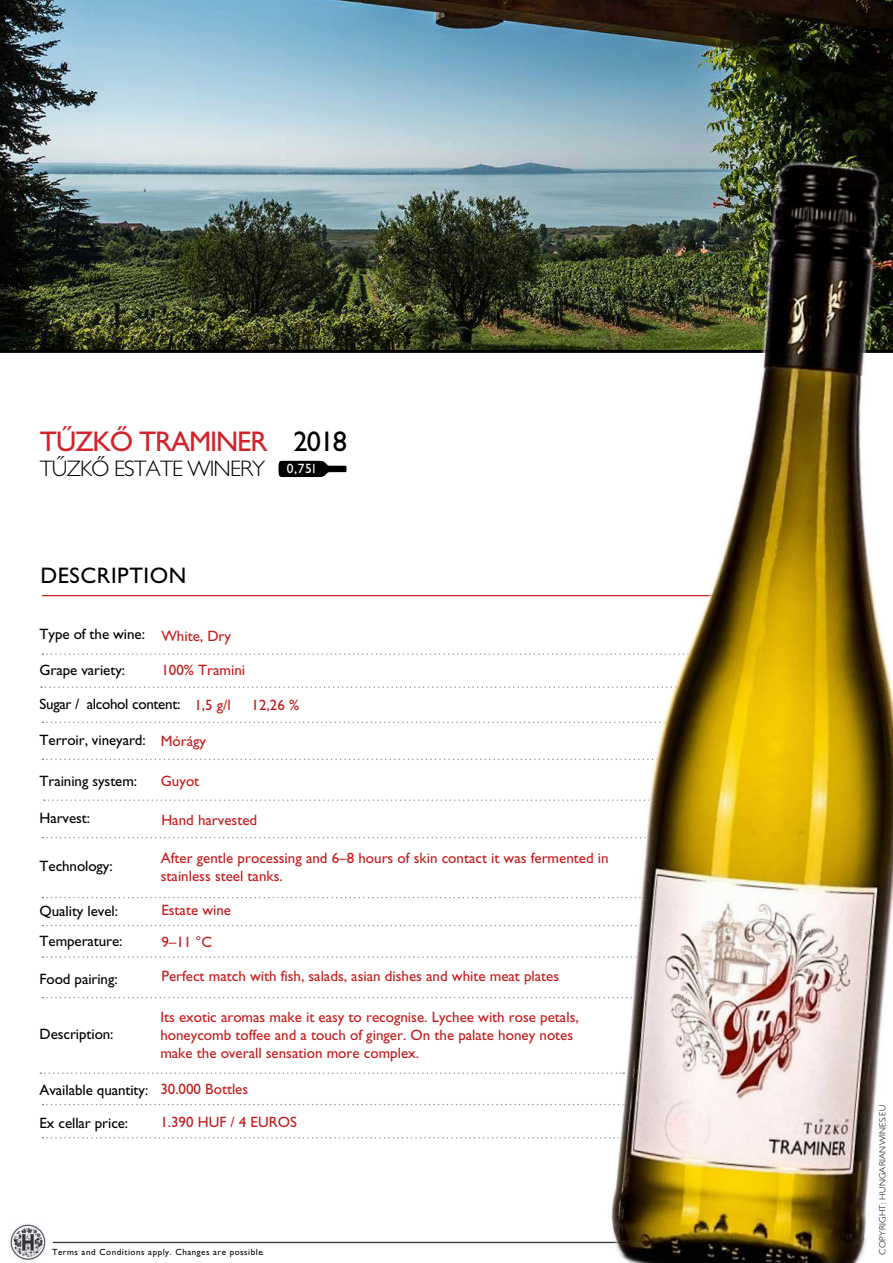
<style>
.page{position:relative;width:893px;height:1263px;background:#fff}
.page>*{position:absolute;margin:0;border:0;box-sizing:border-box;transform-origin:0 0}
.t1{font:500 28.5px "Gill CE";letter-spacing:-.04em;color:#d12329}
.t2{font:300 22.5px "Gill CE";letter-spacing:-.04em;color:#000}
.t3{font:500 22.5px "Gill CE";letter-spacing:.025em;color:#000}
.t4{font:500 15px/18px "Gill CE";color:#c41a1c}
.t5{font:500 15px/30px "Gill CE";letter-spacing:-.005em;color:#000}
.t6{font:500 13.5px "Gill CE";color:#fff}
.t7{font:500 9px "Gill CE";letter-spacing:.06em;color:#000}
.t8{font:300 9px "Gill CE";letter-spacing:.025em;color:#000}
.s1{color:#000}
</style>
<div class="page">
<img style="left:0;top:0;width:893px;height:350px">
<hr style="left:0;top:350px;width:893px;height:3px;background:#000">
<svg style="left:42px;top:653px;width:539px;height:2px"></svg>
<svg style="left:42px;top:721px;width:538px;height:2px"></svg>
<svg style="left:44px;top:799px;width:538px;height:2px"></svg>
<svg style="left:42px;top:897px;width:540px;height:1px"></svg>
<svg style="left:42px;top:956px;width:540px;height:2px"></svg>
<svg style="left:42px;top:997px;width:540px;height:1px"></svg>
<svg style="left:42px;top:925px;width:540px;height:1px"></svg>
<hr style="left:42px;top:595px;width:702px;height:1px;background:#d12329">
<svg style="left:41px;top:686px;width:541px;height:2px"></svg>
<svg style="left:42px;top:758px;width:539px;height:2px"></svg>
<svg style="left:43px;top:1104px;width:536px;height:1px"></svg>
<svg style="left:43px;top:1137px;width:536px;height:1px"></svg>
<svg style="left:43px;top:837px;width:539px;height:1px"></svg>
<svg style="left:40px;top:1072px;width:541px;height:2px"></svg>
<hr style="left:53px;top:1242px;width:581px;height:1px;background:#36323b">
<svg style="left:278px;top:461px;width:69px;height:16px"></svg>
<img style="left:9px;top:1223px;width:38px;height:38px">
<img style="left:582px;top:90px;width:311px;height:1173px">
<h1 class="t1" style="left:40px;top:426px;width:309px">TŰZKŐ TRAMINER <span class="s1">2018</span></h1>
<h2 class="t2" style="left:40px;top:455px;width:227px">TŰZKŐ ESTATE WINERY</h2>
<p class="t6" style="left:287px;top:461px;width:30px">0,75l</p>
<h2 class="t3" style="left:40px;top:563px;width:147px">DESCRIPTION</h2>
<p class="t5" style="left:40px;top:619px;width:107px">Type of the wine:</p>
<p class="t5" style="left:40px;top:655px;width:87px">Grape variety:</p>
<p class="t5" style="left:40px;top:689px;width:142px">Sugar / alcohol content:</p>
<p class="t5" style="left:40px;top:725px;width:108px">Terroir, vineyard:</p>
<p class="t5" style="left:40px;top:766px;width:99px">Training system:</p>
<p class="t5" style="left:40px;top:803px;width:52px">Harvest:</p>
<p class="t5" style="left:40px;top:851px;width:75px">Technology:</p>
<p class="t5" style="left:40px;top:896px;width:84px">Quality level:<br>Temperature:</p>
<p class="t5" style="left:40px;top:964px;width:80px">Food pairing:</p>
<p class="t4" style="left:161px;top:627px;width:71px">White, Dry</p>
<p class="t4" style="left:161px;top:661px;width:85px">100% Tramini</p>
<p class="t4" style="left:194px;top:696px;width:38px">1,5 g/l</p>
<p class="t4" style="left:252px;top:696px;width:49px">12,26 %</p>
<p class="t4" style="left:161px;top:732px;width:47px">Mórágy</p>
<p class="t4" style="left:161px;top:772px;width:40px">Guyot</p>
<p class="t4" style="left:161px;top:811px;width:97px">Hand harvested</p>
<p class="t4" style="left:161px;top:849px;width:449px">After gentle processing and 6–8 hours of skin contact it was fermented in stainless steel tanks.</p>
<p class="t4" style="left:161px;top:901px;width:71px">Estate wine</p>
<p class="t4" style="left:161px;top:933px;width:52px">9–11 °C</p>
<p class="t4" style="left:161px;top:967px;width:399px">Perfect match with fish, salads, asian dishes and white meat plates</p>
<p class="t5" style="left:40px;top:1019px;width:76px">Description:</p>
<p class="t5" style="left:40px;top:1075px;width:110px">Available quantity:</p>
<p class="t5" style="left:40px;top:1108px;width:90px">Ex cellar price:</p>
<p class="t4" style="left:160px;top:1008px;width:420px">Its exotic aromas make it easy to recognise. Lychee with rose petals, honeycomb toffee and a touch of ginger. On the palate honey notes make the overall sensation more complex.</p>
<p class="t4" style="left:160px;top:1073px;width:138px;line-height:32.8px">30.000 Bottles<br>1.390 HUF / 4 EUROS</p>
<p class="t7" style="left:52px;top:1247px;width:213px">Terms and Conditions apply. Changes are possible.</p>
<p class="t8" style="left:877px;top:1254px;width:151px;rotate:-90deg">COPYRIGHT: HUNGARIANWINES.EU</p>
</div>
